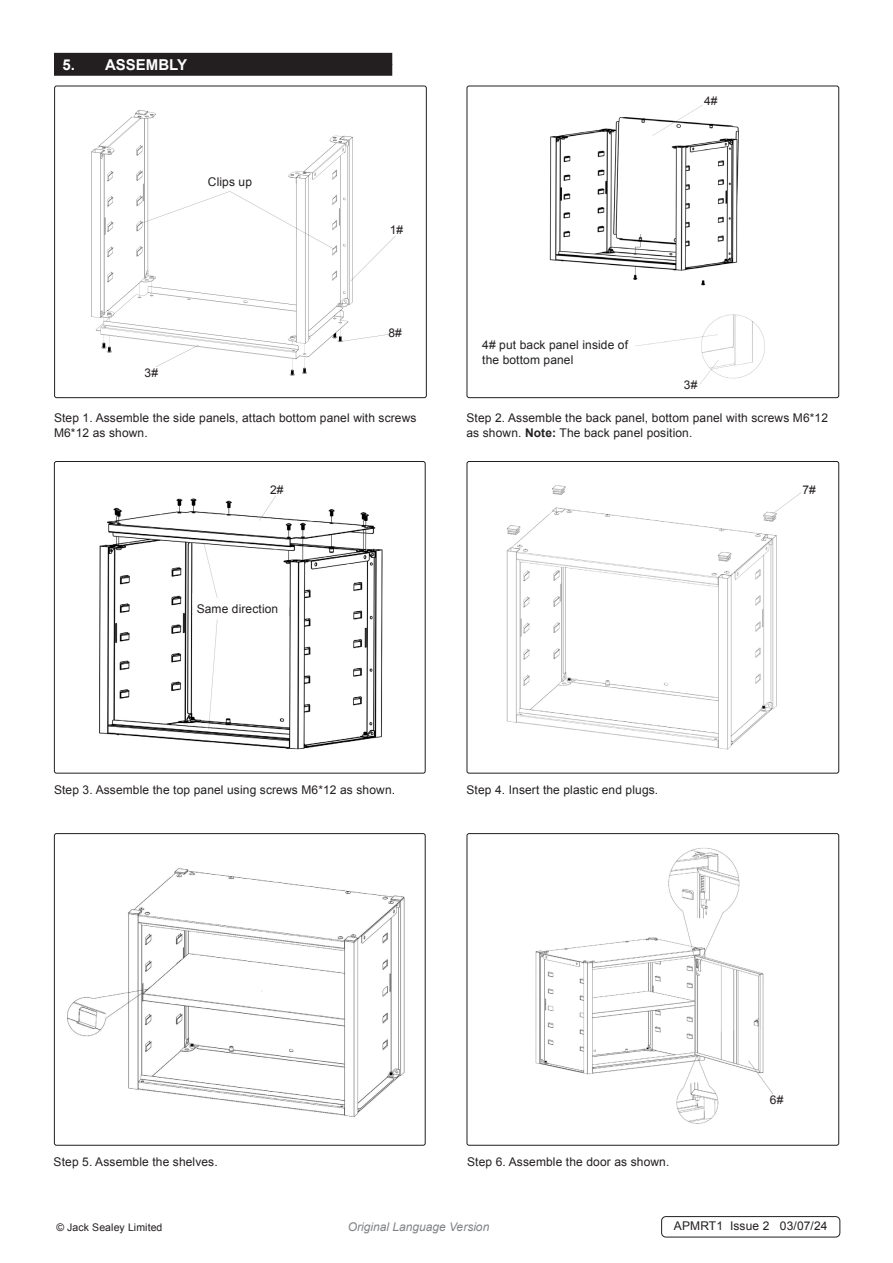
<style>
.page{position:relative;width:893px;height:1263px;background:#fff}
.page>*{position:absolute;margin:0;border:0;box-sizing:border-box;transform-origin:0 0}
.t1{font:700 15px "Arial";color:#fff}
.Body{font:12px/15.8px "Arial";letter-spacing:.01em;color:#231f20}
.t2{font:italic 12px "Arial";color:#808285}
.Body__Footer{font:12px "Arial";letter-spacing:.01em;color:#231f20}
.Body__Justified__7pt{font:10.5px "Arial";letter-spacing:.01em;color:#231f20}
.s1{font-weight:700}
</style>
<div class="page">
<div style="left:54px;top:64px;width:338px;height:12px;background:#231f20"></div>
<div style="left:54px;top:53px;width:338px;height:12px;background:#231f20"></div>
<img style="left:91px;top:110px;width:305px;height:266px">
<div style="left:54px;top:86px;width:373px;height:312px;border:1px solid #231f20;border-radius:2px"></div>
<img style="left:549px;top:104px;width:216px;height:281px">
<div style="left:467px;top:86px;width:372px;height:312px;border:1px solid #231f20;border-radius:2px"></div>
<img style="left:99px;top:495px;width:284px;height:255px">
<div style="left:54px;top:461px;width:372px;height:312px;border:1px solid #231f20;border-radius:2px"></div>
<img style="left:67px;top:868px;width:338px;height:249px">
<div style="left:54px;top:833px;width:372px;height:312px;border:1px solid #231f20;border-radius:2px"></div>
<img style="left:506px;top:485px;width:296px;height:265px">
<div style="left:467px;top:461px;width:372px;height:312px;border:1px solid #231f20;border-radius:2px"></div>
<img style="left:535px;top:848px;width:238px;height:276px">
<div style="left:467px;top:833px;width:372px;height:312px;border:1px solid #231f20;border-radius:2px"></div>
<div style="left:661px;top:1216px;width:179px;height:21px;border:1px solid #231f20;border-radius:4px"></div>
<p class="t1" style="left:63px;top:54px;width:126px">5. ASSEMBLY</p>
<p class="Body" style="left:208px;top:174px;width:46px">Clips up</p>
<p class="Body" style="left:145px;top:365px;width:15px">3#</p>
<p class="Body" style="left:390px;top:222px;width:15px">1#</p>
<p class="Body" style="left:388px;top:325px;width:15px">8#</p>
<p class="Body" style="left:54px;top:410px;width:364px">Step 1. Assemble the side panels, attach bottom panel with screws<br>M6*12 as shown.</p>
<p class="Body" style="left:270px;top:481px;width:15px">2#</p>
<p class="Body" style="left:197px;top:601px;width:83px">Same direction</p>
<p class="Body" style="left:704px;top:94px;width:15px">4#</p>
<p class="Body" style="left:482px;top:337px;width:147px">4# put back panel inside of the bottom panel</p>
<p class="Body" style="left:684px;top:377px;width:15px">3#</p>
<p class="Body" style="left:466px;top:410px;width:363px">Step 2. Assemble the back panel, bottom panel with screws M6*12 as shown. <span class="s1">Note:</span> The back panel position.</p>
<p class="Body" style="left:802px;top:482px;width:15px">7#</p>
<p class="Body" style="left:54px;top:782px;width:343px">Step 3. Assemble the top panel using screws M6*12 as shown.</p>
<p class="Body" style="left:466px;top:782px;width:193px">Step 4. Insert the plastic end plugs.</p>
<p class="Body" style="left:54px;top:1154px;width:166px">Step 5. Assemble the shelves.</p>
<p class="Body" style="left:467px;top:1154px;width:204px">Step 6. Assemble the door as shown.</p>
<p class="Body" style="left:770px;top:1092px;width:15px">6#</p>
<p class="Body__Justified__7pt" style="left:56px;top:1221px;width:108px">© Jack Sealey Limited</p>
<p class="t2" style="left:348px;top:1219px;width:143px">Original Language Version</p>
<p class="Body__Footer" style="left:674px;top:1218px;width:155px">APMRT1 Issue 2 03/07/24</p>
</div>
